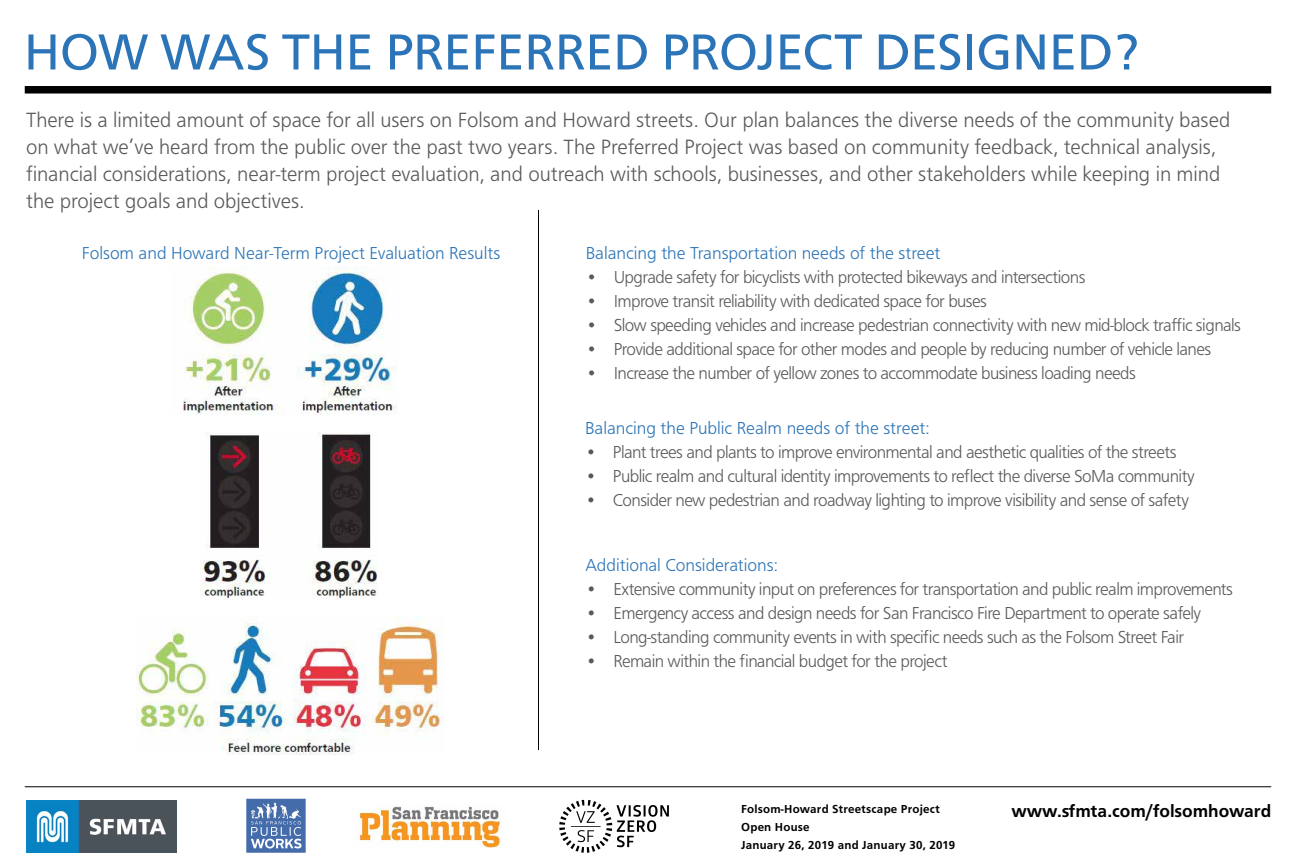
<style>
.page{position:relative;width:1296px;height:864px;background:#fff}
.page>*{position:absolute;margin:0;border:0;box-sizing:border-box;transform-origin:0 0}
.t1{font:52.5px "Graphein Pro";color:#2b74b7}
.t2{font:300 21.5px/27px "Graphein Pro";color:#58595b}
.t3{font:300 18px "Graphein Pro";letter-spacing:-.03em;color:#58595b}
.t4{font:300 18px "Graphein Pro";color:#2b74b7}
.t5{font:700 18px "Graphein Pro";color:#000}
.t6{font:700 12px/18px "Graphein Pro";letter-spacing:.02em;color:#000}
</style>
<div class="page">
<hr style="left:25px;top:786px;width:1246px;height:1px;background:#000">
<svg style="left:246px;top:799px;width:60px;height:54px;background:#6b8abb"></svg>
<svg style="left:559px;top:800px;width:110px;height:53px"></svg>
<img style="left:359px;top:805px;width:143px;height:42px">
<img style="left:26px;top:800px;width:151px;height:53px">
<div style="left:25px;top:86px;width:1246px;height:8px;background:#000"></div>
<img style="left:137px;top:617px;width:306px;height:137px">
<img style="left:201px;top:432px;width:176px;height:168px">
<img style="left:183px;top:266px;width:214px;height:149px">
<hr style="left:538px;top:210px;width:1px;height:540px;background:#000">
<h1 class="t1" style="left:24px;top:22px;width:1117px">HOW WAS THE PREFERRED PROJECT DESIGNED?</h1>
<p class="t2" style="left:26px;top:106px;width:1206px">There is a limited amount of space for all users on Folsom and Howard streets. Our plan balances the diverse needs of the community based on what we’ve heard from the public over the past two years. The Preferred Project was based on community feedback, technical analysis, financial considerations, near-term project evaluation, and outreach with schools, businesses, and other stakeholders while keeping in mind the project goals and objectives.</p>
<p class="t4" style="left:586px;top:243px;width:356px">Balancing the Transportation needs of the street</p>
<p class="t3" style="left:586px;top:267px;width:501px">• Upgrade safety for bicyclists with protected bikeways and intersections</p>
<p class="t3" style="left:586px;top:291px;width:403px">• Improve transit reliability with dedicated space for buses</p>
<p class="t3" style="left:586px;top:315px;width:657px">• Slow speeding vehicles and increase pedestrian connectivity with new mid-block traffic signals</p>
<p class="t3" style="left:586px;top:339px;width:627px">• Provide additional space for other modes and people by reducing number of vehicle lanes</p>
<p class="t3" style="left:586px;top:363px;width:552px">• Increase the number of yellow zones to accommodate business loading needs</p>
<p class="t4" style="left:82px;top:243px;width:420px">Folsom and Howard Near-Term Project Evaluation Results</p>
<p class="t4" style="left:585px;top:418px;width:347px">Balancing the Public Realm needs of the street:</p>
<p class="t3" style="left:585px;top:442px;width:593px">• Plant trees and plants to improve environmental and aesthetic qualities of the streets</p>
<p class="t3" style="left:585px;top:466px;width:611px">• Public realm and cultural identity improvements to reflect the diverse SoMa community</p>
<p class="t3" style="left:585px;top:490px;width:605px">• Consider new pedestrian and roadway lighting to improve visibility and sense of safety</p>
<p class="t4" style="left:586px;top:555px;width:194px">Additional Considerations:</p>
<p class="t3" style="left:586px;top:579px;width:649px">• Extensive community input on preferences for transportation and public realm improvements</p>
<p class="t3" style="left:586px;top:603px;width:617px">• Emergency access and design needs for San Francisco Fire Department to operate safely</p>
<p class="t3" style="left:586px;top:627px;width:600px">• Long-standing community events in with specific needs such as the Folsom Street Fair</p>
<p class="t3" style="left:586px;top:651px;width:364px">• Remain within the financial budget for the project</p>
<p class="t6" style="left:741px;top:800px;width:216px">Folsom-Howard Streetscape Project<br>Open House<br>January 26, 2019 and January 30, 2019</p>
<p class="t5" style="left:1011px;top:801px;width:261px">www.sfmta.com/folsomhoward</p>
</div>
